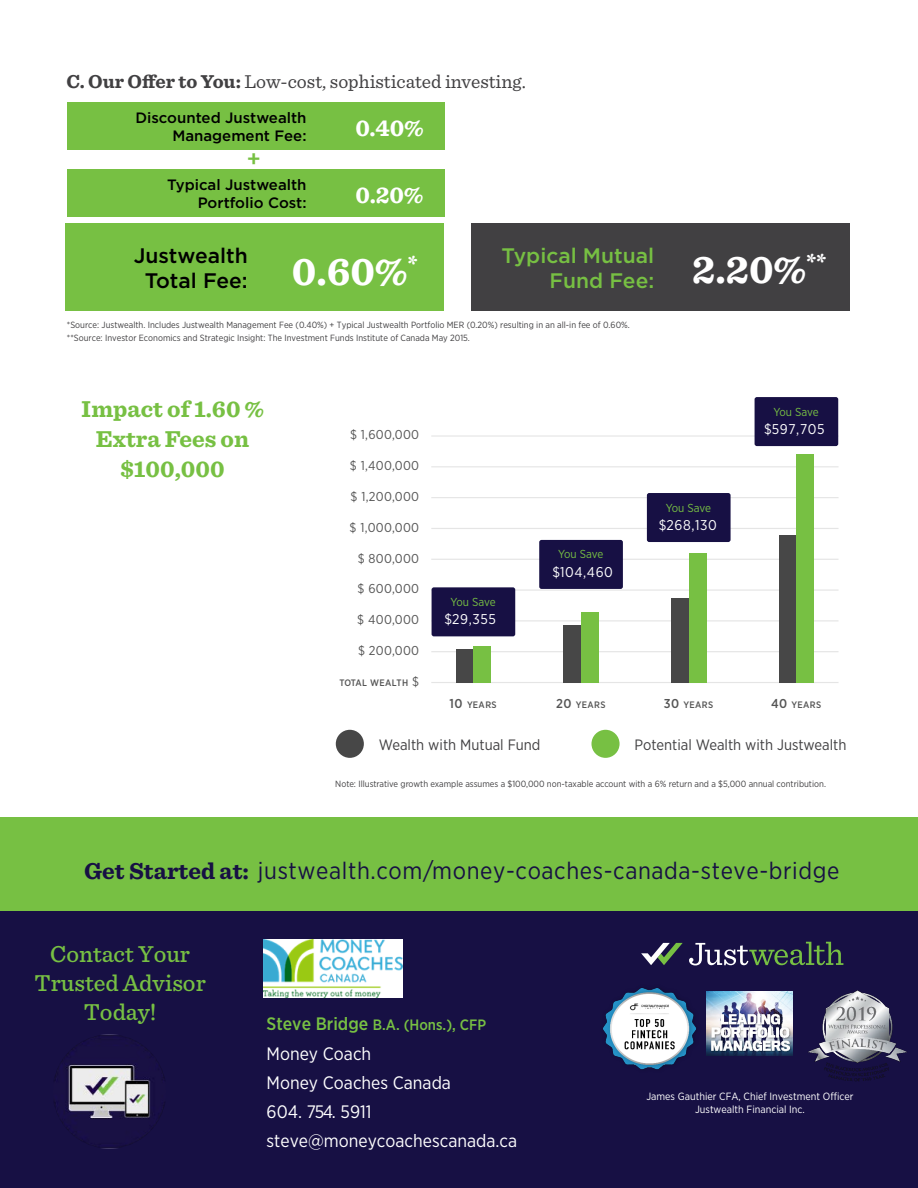
<style>
.page{position:relative;width:918px;height:1188px;background:#fff}
.page>*{position:absolute;margin:0;border:0;box-sizing:border-box;transform-origin:0 0}
.t1{font:700 40.5px "Sentinel";color:#fff}
.t2{font:900 25.5px "Sentinel";color:#77c043}
.t3{font:24px "Gotham Narrow";letter-spacing:.025em;color:#171044}
.t4{font:700 24px/30px "Sentinel";color:#77c043;text-align:center}
.t5{font:500 24px/29.1px "Sentinel";color:#77c043;text-align:center}
.t6{font:700 24px "Sentinel";color:#fff}
.t7{font:500 21px/25.2px "Gotham";color:#77c043;text-align:right}
.t8{font:500 21px/25.2px "Gotham";color:#000;text-align:center}
.t9{font:19.5px "Sentinel";color:#414042}
.t10{font:18px/29.1px "Gotham Narrow";color:#fff}
.t11{font:500 15px/18px "Gotham";color:#000;text-align:right}
.t12{font:15px "Gotham Narrow";color:#414042}
.t13{font:500 15px "Gotham Narrow";color:#77c043}
.t14{font:14.1px "Gotham Narrow";letter-spacing:.04em;color:#fff}
.t15{font:12.9px "Gotham Narrow";letter-spacing:.02em;color:#555}
.t16{font:11.55px "Gotham Narrow";letter-spacing:-.02em;color:#77c043}
.t17{font:10.5px/12.5px "Gotham Narrow";color:#fff;text-align:center}
.t18{font:500 9.3px "Gotham Narrow";letter-spacing:.04em;color:#555}
.t19{font:9px/12.3px "Gotham Narrow";color:#414042}
.s1{font-weight:700}
.s2{font-weight:400;font-size:12.9px}
.s3{font-size:12.9px}
.s4{font-family:"Sentinel";font-weight:700}
.s5{font-size:18px}
</style>
<div class="page">
<div style="left:0;top:817px;width:918px;height:95px;background:#77c043"></div>
<div style="left:0;top:912px;width:918px;height:276px;background:#171044"></div>
<hr style="left:431px;top:466px;width:408px;height:1px;background:#e5e5e5">
<hr style="left:431px;top:497px;width:408px;height:1px;background:#e5e5e5">
<hr style="left:431px;top:435px;width:408px;height:2px;background:#e5e5e5">
<hr style="left:431px;top:528px;width:408px;height:1px;background:#e5e5e5">
<hr style="left:431px;top:559px;width:408px;height:1px;background:#e5e5e5">
<hr style="left:431px;top:589px;width:408px;height:2px;background:#e5e5e5">
<hr style="left:431px;top:620px;width:408px;height:1px;background:#e5e5e5">
<hr style="left:431px;top:651px;width:408px;height:1px;background:#e5e5e5">
<hr style="left:431px;top:682px;width:408px;height:1px;background:#e5e5e5">
<div style="left:779px;top:535px;width:17px;height:148px;background:#474747"></div>
<div style="left:796px;top:454px;width:18px;height:228px;background:#77c043"></div>
<div style="left:671px;top:598px;width:18px;height:85px;background:#474747"></div>
<div style="left:689px;top:553px;width:17px;height:129px;background:#77c043"></div>
<div style="left:564px;top:625px;width:17px;height:58px;background:#474747"></div>
<div style="left:581px;top:612px;width:18px;height:71px;background:#77c043"></div>
<div style="left:456px;top:649px;width:17px;height:34px;background:#474747"></div>
<div style="left:473px;top:646px;width:18px;height:37px;background:#77c043"></div>
<div style="left:432px;top:587px;width:83px;height:49px;background:#171044;border-radius:2px"></div>
<div style="left:539px;top:540px;width:84px;height:49px;background:#171044;border-radius:2px"></div>
<div style="left:647px;top:493px;width:84px;height:49px;background:#171044;border-radius:2px"></div>
<div style="left:755px;top:397px;width:83px;height:49px;background:#171044;border-radius:2px"></div>
<div style="left:336px;top:730px;width:28px;height:28px;background:#474747;border-radius:50%"></div>
<div style="left:591px;top:730px;width:29px;height:28px;background:#77c043;border-radius:50%"></div>
<div style="left:67px;top:102px;width:378px;height:48px;background:#77c043"></div>
<div style="left:65px;top:224px;width:378px;height:87px;background:#77c043"></div>
<div style="left:472px;top:223px;width:378px;height:88px;background:#414042"></div>
<div style="left:67px;top:169px;width:378px;height:48px;background:#77c043"></div>
<img style="left:54px;top:1034px;width:111px;height:114px">
<img style="left:263px;top:939px;width:139px;height:58px">
<img style="left:808px;top:990px;width:99px;height:92px">
<img style="left:603px;top:988px;width:106px;height:82px">
<img style="left:707px;top:991px;width:85px;height:64px">
<svg style="left:641px;top:943px;width:42px;height:22px"></svg>
<svg style="left:689px;top:942px;width:154px;height:23px"></svg>
<h3 class="t9" style="left:67px;top:67px;width:461px"><span class="s1">C. Our Offer to You:</span> Low-cost, sophisticated investing.</h3>
<h3 class="t11" style="left:135px;top:109px;width:173px">Discounted Justwealth<br>Management Fee:</h3>
<h2 class="t2" style="left:247px;top:137px;width:15px">+</h2>
<h3 class="t11" style="left:167px;top:175px;width:141px">Typical Justwealth<br>Portfolio Cost:</h3>
<h3 class="t6" style="left:355px;top:109px;width:69px">0.40%</h3>
<h3 class="t6" style="left:356px;top:176px;width:69px">0.20%</h3>
<h3 class="t8" style="left:134px;top:243px;width:115px">Justwealth<br>Total Fee:</h3>
<h3 class="t7" style="left:502px;top:243px;width:154px">Typical Mutual<br>Fund Fee:</h3>
<h1 class="t1" style="left:292px;top:240px;width:127px">0.60%<sup>*</sup></h1>
<h1 class="t1" style="left:692px;top:238px;width:136px">2.20%<sup>**</sup></h1>
<p class="t19" style="left:67px;top:319px;width:565px">*Source: Justwealth. Includes Justwealth Management Fee (0.40%) + Typical Justwealth Portfolio MER (0.20%) resulting in an all-in fee of 0.60%. **Source: Investor Economics and Strategic Insight: The Investment Funds Institute of Canada May 2015.</p>
<h3 class="t4" style="left:81px;top:393px;width:184px">Impact of 1.60 %<br>Extra Fees on $100,000</h3>
<h3 class="t15" style="left:350px;top:427px;width:71px">$ 1,600,000</h3>
<h3 class="t15" style="left:350px;top:458px;width:71px">$ 1,400,000</h3>
<h3 class="t15" style="left:351px;top:488px;width:70px">$ 1,200,000</h3>
<h3 class="t15" style="left:350px;top:519px;width:71px">$ 1,000,000</h3>
<h3 class="t15" style="left:358px;top:550px;width:63px">$ 800,000</h3>
<h3 class="t15" style="left:357px;top:581px;width:63px">$ 600,000</h3>
<h3 class="t15" style="left:357px;top:612px;width:63px">$ 400,000</h3>
<h3 class="t15" style="left:358px;top:643px;width:63px">$ 200,000</h3>
<p class="t18" style="left:339px;top:677px;width:81px">TOTAL WEALTH <span class="s2">$</span></p>
<p class="t16" style="left:451px;top:595px;width:47px">You Save</p>
<h3 class="t14" style="left:445px;top:611px;width:53px">$29,355</h3>
<p class="t16" style="left:558px;top:547px;width:47px">You Save</p>
<h3 class="t14" style="left:552px;top:563px;width:62px">$104,460</h3>
<p class="t16" style="left:666px;top:500px;width:47px">You Save</p>
<h3 class="t14" style="left:659px;top:516px;width:59px">$268,130</h3>
<p class="t16" style="left:774px;top:404px;width:47px">You Save</p>
<h3 class="t14" style="left:764px;top:420px;width:62px">$597,705</h3>
<p class="t18" style="left:450px;top:699px;width:49px"><span class="s3">10</span> YEARS</p>
<p class="t18" style="left:556px;top:699px;width:51px"><span class="s3">20</span> YEARS</p>
<p class="t18" style="left:664px;top:699px;width:51px"><span class="s3">30</span> YEARS</p>
<p class="t18" style="left:771px;top:699px;width:52px"><span class="s3">40</span> YEARS</p>
<h3 class="t12" style="left:379px;top:735px;width:163px">Wealth with Mutual Fund</h3>
<h3 class="t12" style="left:635px;top:735px;width:213px">Potential Wealth with Justwealth</h3>
<p class="t19" style="left:335px;top:778px;width:492px">Note: Illustrative growth example assumes a $100,000 non-taxable account with a 6% return and a $5,000 annual contribution.</p>
<h3 class="t3" style="left:84px;top:856px;width:757px"><span class="s4">Get Started at:</span> justwealth.com/money-coaches-canada-steve-bridge</h3>
<h3 class="t5" style="left:34px;top:938px;width:173px">Contact Your<br>Trusted Advisor<br>Today!</h3>
<h3 class="t13" style="left:267px;top:1016px;width:221px"><span class="s5">Steve Bridge</span> B.A. (Hons.), CFP</h3>
<h3 class="t10" style="left:267px;top:1039px;width:252px">Money Coach<br>Money Coaches Canada<br>604. 754. 5911 steve@moneycoachescanada.ca</h3>
<p class="t17" style="left:646px;top:1090px;width:209px">James Gauthier CFA, Chief Investment Officer<br>Justwealth Financial Inc.</p>
</div>
